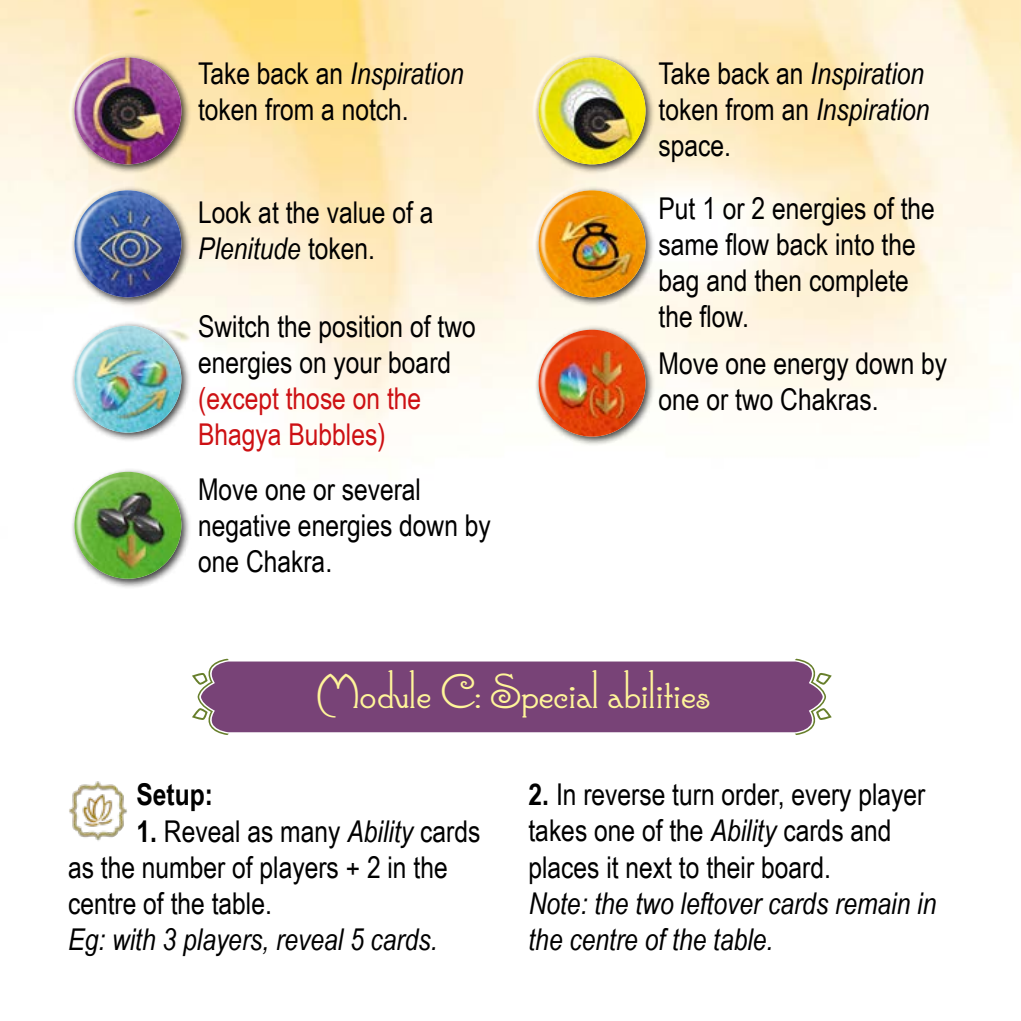
<style>
.page{position:relative;width:1021px;height:1021px;background:#fff}
.page>*{position:absolute;margin:0;border:0;box-sizing:border-box;transform-origin:0 0}
.t1{font:36px "Connie";color:#fff59a}
.t2{font:30px/36px "Arial Narrow";color:#000}
.t3{font:italic 30px/36px "Arial Narrow";color:#000}
.t4{font:30px/36px "Arial Narrow";color:#cd1013}
.t5{font:700 30px "Arial Narrow";color:#000}
.s1{font-style:italic}
.s2{font-weight:700}
</style>
<div class="page">
<img style="left:0;top:0;width:1020px;height:836px">
<svg style="left:794px;top:658px;width:37px;height:77px"></svg>
<svg style="left:192px;top:658px;width:37px;height:77px"></svg>
<div style="left:201px;top:661px;width:621px;height:71px;background:#784377"></div>
<img style="left:66px;top:779px;width:62px;height:63px;border-radius:31px">
<div style="left:70px;top:53px;width:121px;height:121px;background:#000;opacity:.75"></div>
<img style="left:74px;top:57px;width:107px;height:107px;border-radius:53px">
<div style="left:67px;top:50px;width:77px;height:119px;background:#fff;opacity:.75"></div>
<div style="left:534px;top:186px;width:121px;height:121px;background:#000;opacity:.75"></div>
<img style="left:538px;top:190px;width:107px;height:107px;border-radius:53px">
<div style="left:531px;top:183px;width:77px;height:119px;background:#fff;opacity:.75"></div>
<div style="left:70px;top:321px;width:121px;height:121px;background:#000;opacity:.75"></div>
<img style="left:74px;top:326px;width:107px;height:106px;border-radius:53px">
<div style="left:67px;top:318px;width:77px;height:119px;background:#fff;opacity:.75"></div>
<div style="left:70px;top:186px;width:121px;height:121px;background:#000;opacity:.75"></div>
<img style="left:74px;top:190px;width:107px;height:107px;border-radius:53px">
<div style="left:67px;top:183px;width:77px;height:119px;background:#fff;opacity:.75"></div>
<div style="left:534px;top:325px;width:121px;height:121px;background:#000;opacity:.75"></div>
<img style="left:538px;top:330px;width:107px;height:106px;border-radius:53px">
<div style="left:531px;top:322px;width:77px;height:119px;background:#fff;opacity:.75"></div>
<div style="left:70px;top:467px;width:121px;height:121px;background:#000;opacity:.75"></div>
<img style="left:74px;top:472px;width:107px;height:106px;border-radius:53px">
<div style="left:67px;top:464px;width:77px;height:119px;background:#fff;opacity:.75"></div>
<div style="left:534px;top:53px;width:121px;height:121px;background:#000;opacity:.75"></div>
<img style="left:538px;top:57px;width:107px;height:107px;border-radius:53px">
<div style="left:531px;top:50px;width:77px;height:119px;background:#fff;opacity:.75"></div>
<p class="t2" style="left:198px;top:54px;width:267px">Take back an <span class="s1">Inspiration </span>token from a notch.</p>
<p class="t2" style="left:658px;top:54px;width:272px">Take back an <span class="s1">Inspiration </span>token from an <span class="s1">Inspiration </span>space.</p>
<p class="t2" style="left:198px;top:193px;width:237px">Look at the value of a<br><span class="s1">Plenitude</span> token.</p>
<p class="t2" style="left:658px;top:189px;width:278px">Put 1 or 2 energies of the same flow back into the bag and then complete the flow.</p>
<p class="t2" style="left:198px;top:307px;width:279px">Switch the position of two energies on your board</p>
<p class="t4" style="left:198px;top:379px;width:225px">(except those on the<br>Bhagya Bubbles)</p>
<p class="t2" style="left:658px;top:345px;width:290px">Move one energy down by one or two Chakras.</p>
<p class="t2" style="left:198px;top:470px;width:294px">Move one or several negative energies down by one Chakra.</p>
<p class="t1" style="left:315px;top:663px;width:396px">Module C: Special abilities</p>
<p class="t5" style="left:136px;top:772px;width:78px">Setup:</p>
<p class="t2" style="left:68px;top:811px;width:414px;text-indent:68px"><span class="s2">1.</span> Reveal as many <span class="s1">Ability</span> cards as the number of players + 2 in the centre of the table.</p>
<p class="t3" style="left:68px;top:920px;width:371px">Eg: with 3 players, reveal 5 cards.</p>
<p class="t2" style="left:528px;top:775px;width:398px"><span class="s2">2.</span> In reverse turn order, every player takes one of the <span class="s1">Ability</span> cards and places it next to their board.</p>
<p class="t3" style="left:528px;top:884px;width:409px">Note: the two leftover cards remain in the centre of the table.</p>
</div>
